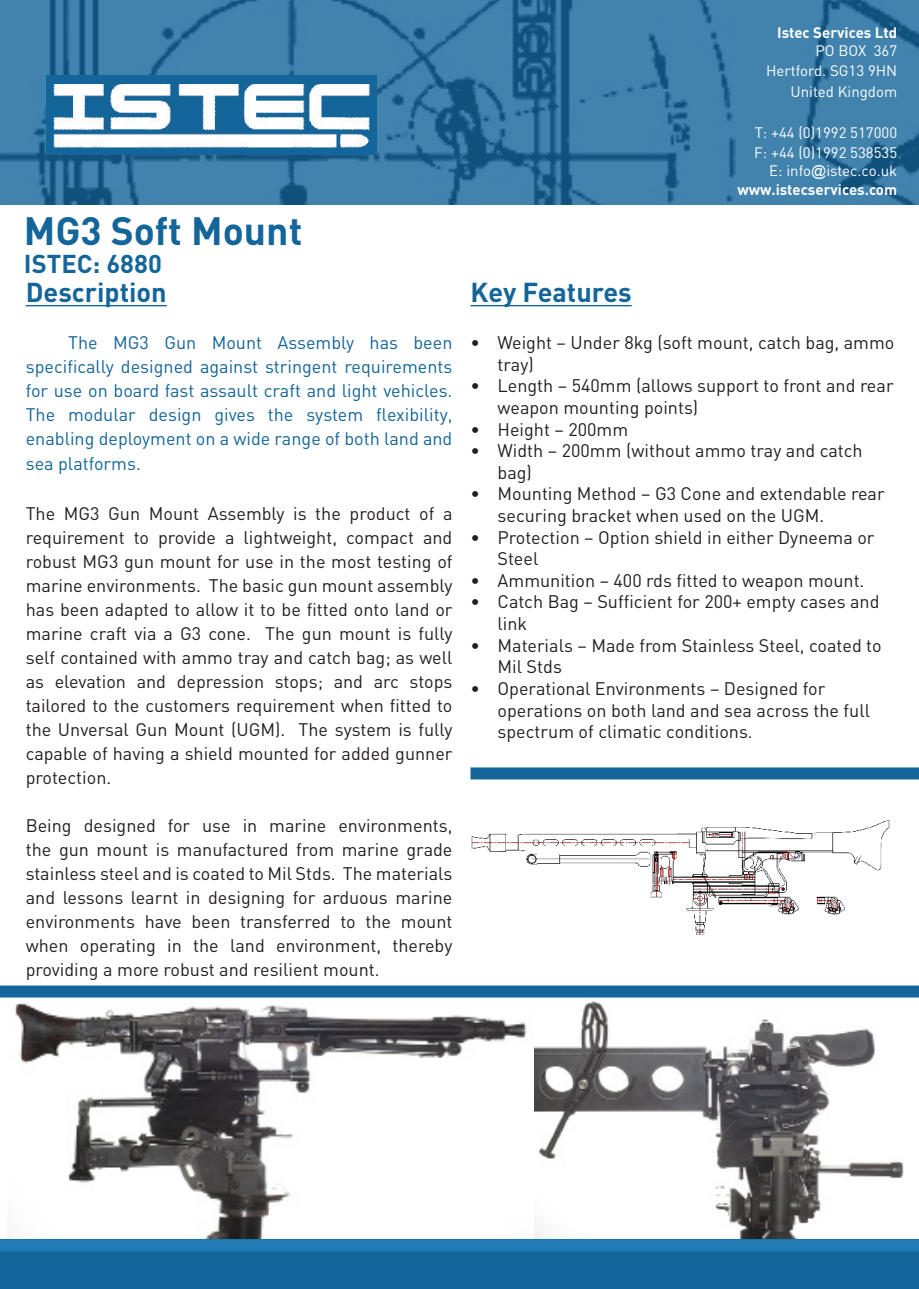
<style>
.page{position:relative;width:919px;height:1289px;background:#fff}
.page>*{position:absolute;margin:0;border:0;box-sizing:border-box;transform-origin:0 0}
.t1{font:700 39px "DIN";color:#13659a}
.t2{font:700 27px "DIN";color:#13659a}
.t3{font:700 25.5px "DIN";color:#13659a}
.t4{font:18px/24px "DIN";color:#231f20}
.t5{font:18px/24.3px "DIN";color:#13659a;text-align:justify}
.t6{font:15px/18px "DIN";color:#fff;text-align:right}
.t7{font:700 15px/18px "DIN";color:#fff;text-align:right}
.s1{font-weight:400}
.s2{font-family:"Arial"}
</style>
<div class="page">
<img style="left:533px;top:997px;width:385px;height:242px">
<img style="left:7px;top:997px;width:526px;height:242px">
<hr style="left:26px;top:305px;width:141px;height:1px;background:#13659a">
<hr style="left:470px;top:305px;width:161px;height:1px;background:#13659a">
<div style="left:0;top:985px;width:918px;height:12px;background:#13659a"></div>
<div style="left:470px;top:767px;width:448px;height:12px;background:#13659a"></div>
<div style="left:0;top:1239px;width:918px;height:49px;background:#13659a"></div>
<div style="left:0;top:1239px;width:918px;height:12px;background:#217cb5"></div>
<img style="left:0;top:0;width:918px;height:204px">
<img style="left:46px;top:75px;width:330px;height:79px">
<img style="left:471px;top:820px;width:419px;height:115px">
<p class="t1" style="left:24px;top:205px;width:280px">MG3 Soft Mount</p>
<p class="t3" style="left:24px;top:246px;width:139px">ISTEC: 6880</p>
<p class="t2" style="left:26px;top:274px;width:142px">Description</p>
<p class="t5" style="left:26px;top:330px;width:428px;text-indent:43px">The MG3 Gun Mount Assembly has been specifically designed against stringent requirements for use on board fast assault craft and light vehicles.<br>The modular design gives the system flexibility, enabling deployment on a wide range of both land and sea platforms.</p>
<p class="t4" style="left:26px;top:501px;width:428px;text-align:justify">The MG3 Gun Mount Assembly is the product of a requirement to provide a lightweight, compact and robust MG3 gun mount for use in the most testing of marine environments. The basic gun mount assembly has been adapted to allow it to be fitted onto land or marine craft via a G3 cone. The gun mount is fully self contained with ammo tray and catch bag; as well as elevation and depression stops; and arc stops tailored to the customers requirement when fitted to the Unversal Gun Mount (UGM). The system is fully capable of having a shield mounted for added gunner protection.</p>
<p class="t4" style="left:26px;top:813px;width:428px;text-align:justify">Being designed for use in marine environments, the gun mount is manufactured from marine grade stainless steel and is coated to Mil Stds. The materials and lessons learnt in designing for arduous marine environments have been transferred to the mount when operating in the land environment, thereby providing a more robust and resilient mount.</p>
<p class="t7" style="left:777px;top:23px;width:121px">Istec Services Ltd<br><span class="s1">PO BOX 367</span></p>
<p class="t6" style="left:766px;top:62px;width:133px">Hertford. SG13 9HN</p>
<p class="t6" style="left:790px;top:83px;width:108px">United Kingdom</p>
<p class="t6" style="left:754px;top:124px;width:144px">T: +44 (0)1992 517000</p>
<p class="t6" style="left:754px;top:144px;width:144px">F: +44 (0)1992 538535<br>E: info<span class="s2">@</span>istec.co.uk</p>
<p class="t7" style="left:737px;top:180px;width:161px">www.istecservices.com</p>
<p class="t2" style="left:470px;top:274px;width:163px">Key Features</p>
<p class="t4" style="left:497px;top:332px;width:398px;line-height:21.6px;text-indent:-27px">• Weight – Under 8kg (soft mount, catch bag, ammo tray)</p>
<p class="t4" style="left:497px;top:375px;width:397px;line-height:21.6px;text-indent:-27px">• Length – 540mm (allows support to front and rear weapon mounting points)</p>
<p class="t4" style="left:470px;top:417px;width:159px">• Height – 200mm</p>
<p class="t4" style="left:497px;top:440px;width:366px;line-height:21.6px;text-indent:-27px">• Width – 200mm (without ammo tray and catch bag)</p>
<p class="t4" style="left:497px;top:483px;width:388px;line-height:21.6px;text-indent:-27px">• Mounting Method – G3 Cone and extendable rear securing bracket when used on the UGM.</p>
<p class="t4" style="left:497px;top:526px;width:378px;line-height:21.6px;text-indent:-27px">• Protection – Option shield in either Dyneema or<br>Steel</p>
<p class="t4" style="left:470px;top:568px;width:395px">• Ammunition – 400 rds fitted to weapon mount.</p>
<p class="t4" style="left:497px;top:591px;width:383px;line-height:21.6px;text-indent:-27px">• Catch Bag – Sufficient for 200+ empty cases and link</p>
<p class="t4" style="left:497px;top:634px;width:385px;line-height:21.6px;text-indent:-27px">• Materials – Made from Stainless Steel, coated to<br>Mil Stds</p>
<p class="t4" style="left:497px;top:678px;width:374px;line-height:21.6px;text-indent:-27px">• Operational Environments – Designed for operations on both land and sea across the full spectrum of climatic conditions.</p>
</div>
